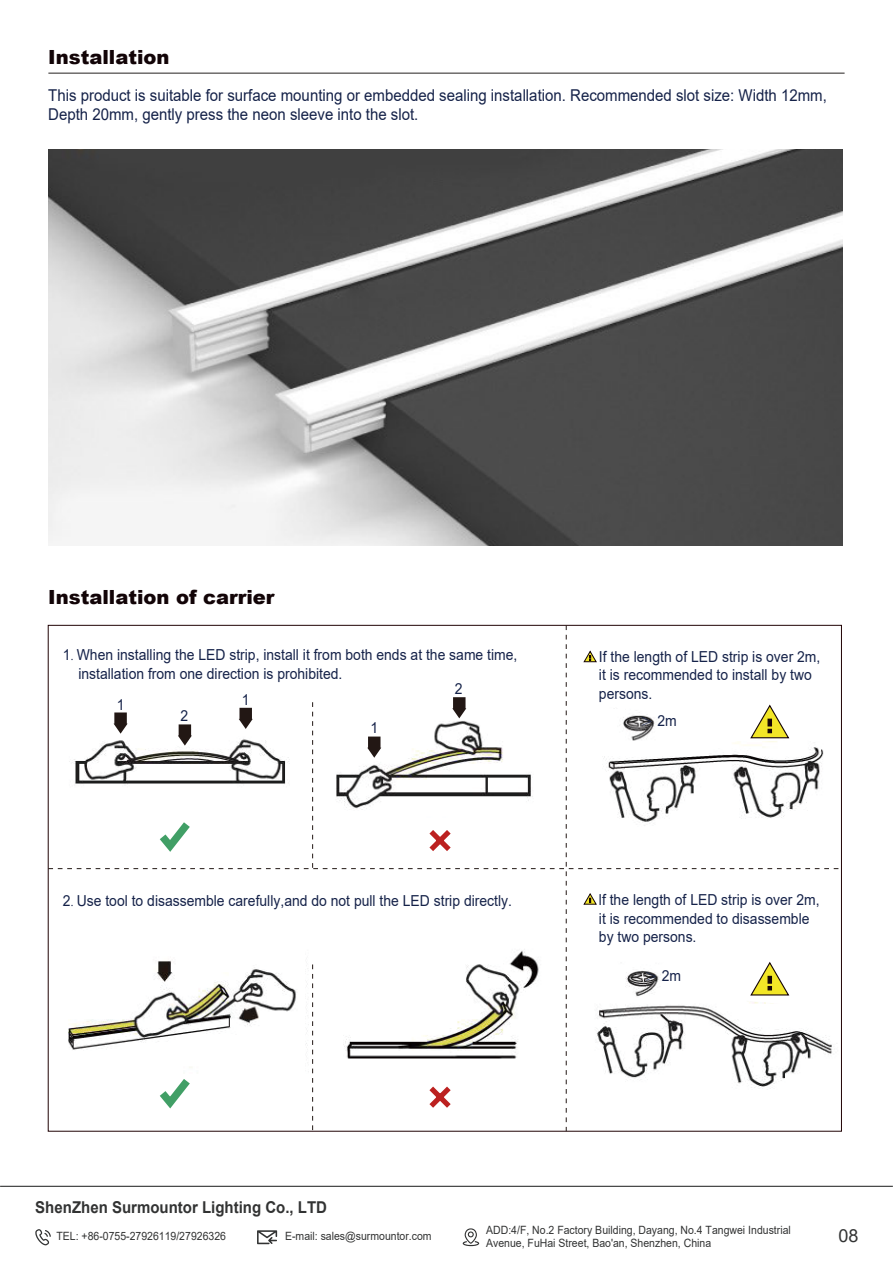
<style>
.page{position:relative;width:893px;height:1263px;background:#fff}
.page>*{position:absolute;margin:0;border:0;box-sizing:border-box;transform-origin:0 0}
.t1{font:900 19.5px "Arial";color:#120407}
.t2{font:18px "Arial";color:#323333}
.t3{font:16.35px/18.6px "Arial";color:#152249;scale:.92 1}
.t4{font:700 16.35px "Arial";color:#323333;scale:.92 1}
.t5{font:15.15px/18.6px "Arial";color:#152249;scale:.92 1}
.t6{font:11.4px/12.6px "Arial";color:#323333;scale:.92 1}
.s1{font-family:"Adobe Song Std";font-weight:300}
</style>
<div class="page">
<svg style="left:48px;top:625px;width:793px;height:506px"></svg>
<img style="left:48px;top:150px;width:795px;height:395px">
<hr style="left:48px;top:73px;width:797px;height:1px;background:#3d3a39">
<svg style="left:463px;top:1228px;width:16px;height:18px"></svg>
<svg style="left:257px;top:1230px;width:20px;height:14px"></svg>
<svg style="left:35px;top:1229px;width:16px;height:16px"></svg>
<hr style="left:0;top:1186px;width:893px;height:1px;background:#323333">
<p class="t1" style="left:48px;top:43px;width:123px">Installation</p>
<p class="t3" style="left:48px;top:86px;width:848px">This product is suitable for surface mounting or embedded sealing installation. Recommended slot size: Width 12mm,<br>Depth 20mm, gently press the neon sleeve into the slot.</p>
<p class="t1" style="left:48px;top:583px;width:228px">Installation of carrier</p>
<p class="t5" style="left:78px;top:645px;width:479px;text-indent:-15px">1<span class="s1">.</span> When installing the LED strip, install it from both ends at the same time, installation from one direction is prohibited.</p>
<p class="t5" style="left:455px;top:679px;width:10px">2</p>
<p class="t5" style="left:242px;top:690px;width:10px">1</p>
<p class="t5" style="left:117px;top:695px;width:10px">1</p>
<p class="t5" style="left:180px;top:706px;width:10px">2</p>
<p class="t5" style="left:370px;top:719px;width:10px">1</p>
<p class="t5" style="left:599px;top:647px;width:242px">If the length of LED strip is over 2m, it is recommended to install by two persons.</p>
<p class="t5" style="left:640px;top:711px;width:42px"><span class="s1">＞</span> 2m</p>
<p class="t5" style="left:63px;top:891px;width:490px">2<span class="s1">.</span> Use tool to disassemble carefully,and do not pull the LED strip directly.</p>
<p class="t5" style="left:599px;top:890px;width:241px">lf the length of LED strip is over 2m, it is recommended to disassemble by two persons.</p>
<p class="t4" style="left:35px;top:1195px;width:319px">ShenZhen Surmountor Lighting Co., LTD</p>
<p class="t5" style="left:644px;top:966px;width:42px"><span class="s1">＞</span> 2m</p>
<p class="t6" style="left:486px;top:1223px;width:333px">ADD:4/F, No.2 Factory Building, Dayang, No.4 Tangwei Industrial<br>Avenue, FuHai Street, Bao'an, Shenzhen, China</p>
<p class="t6" style="left:56px;top:1230px;width:186px">TEL: +86-0755-27926119/27926326</p>
<p class="t6" style="left:285px;top:1230px;width:161px">E-mail: sales@surmountor.com</p>
<p class="t2" style="left:839px;top:1223px;width:22px">08</p>
</div>
